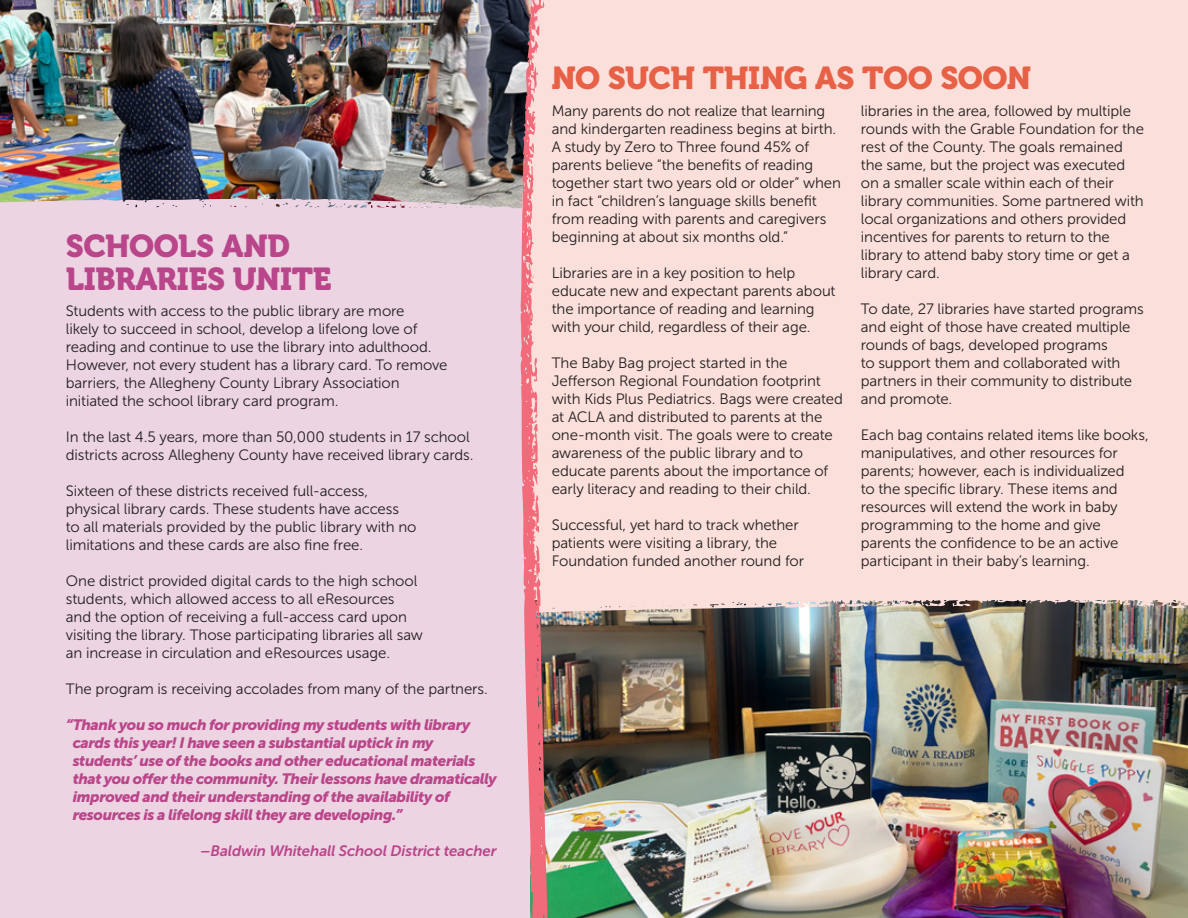
<style>
.page{position:relative;width:1188px;height:918px;background:#fff}
.page>*{position:absolute;margin:0;border:0;box-sizing:border-box;transform-origin:0 0}
.Headline_32{font:31.5px/33px "Museo 900";letter-spacing:-.01em;color:#b9468a}
.Headline_32-2{font:31.5px "Museo 900";letter-spacing:-.015em;color:#e76146}
.Body{font:15px/18px "Museo Sans 300";letter-spacing:-.005em;color:#231f20}
.Body-2{font:italic 15px/18px "Museo Sans 900";letter-spacing:-.025em;color:#b9468a}
.Body-3{font:italic 15px "Museo Sans 700";letter-spacing:-.01em;color:#b9468a}
</style>
<div class="page">
<img style="left:0;top:0;width:1188px;height:918px">
<p class="Headline_32" style="left:66px;top:229px;width:267px">SCHOOLS AND<br>LIBRARIES UNITE</p>
<p class="Body" style="left:66px;top:302px;width:383px">Students with access to the public library are more<br>likely to succeed in school, develop a lifelong love of reading and continue to use the library into adulthood.<br>However, not every student has a library card. To remove barriers, the Allegheny County Library Association initiated the school library card program.</p>
<p class="Body" style="left:66px;top:428px;width:409px">In the last 4.5 years, more than 50,000 students in 17 school districts across Allegheny County have received library cards.</p>
<p class="Body" style="left:66px;top:482px;width:352px">Sixteen of these districts received full-access, physical library cards. These students have access to all materials provided by the public library with no limitations and these cards are also fine free.</p>
<p class="Body" style="left:66px;top:572px;width:359px">One district provided digital cards to the high school students, which allowed access to all eResources and the option of receiving a full-access card upon visiting the library. Those participating libraries all saw an increase in circulation and eResources usage.</p>
<p class="Body" style="left:66px;top:680px;width:424px">The program is receiving accolades from many of the partners.</p>
<p class="Body-2" style="left:73px;top:716px;width:426px;text-indent:-7px">“Thank you so much for providing my students with library cards this year! I have seen a substantial uptick in my students’ use of the books and other educational materials that you offer the community. Their lessons have dramatically improved and their understanding of the availability of resources is a lifelong skill they are developing.”</p>
<p class="Body-3" style="left:200px;top:843px;width:298px">–Baldwin Whitehall School District teacher</p>
<p class="Headline_32-2" style="left:551px;top:60px;width:482px">NO SUCH THING AS TOO SOON</p>
<p class="Body" style="left:552px;top:102px;width:291px">Many parents do not realize that learning and kindergarten readiness begins at birth.<br>A study by Zero to Three found 45% of parents believe “the benefits of reading together start two years old or older” when in fact “children’s language skills benefit from reading with parents and caregivers beginning at about six months old.”</p>
<p class="Body" style="left:552px;top:264px;width:285px">Libraries are in a key position to help educate new and expectant parents about the importance of reading and learning with your child, regardless of their age.</p>
<p class="Body" style="left:552px;top:354px;width:293px">The Baby Bag project started in the Jefferson Regional Foundation footprint with Kids Plus Pediatrics. Bags were created at ACLA and distributed to parents at the one-month visit. The goals were to create awareness of the public library and to educate parents about the importance of early literacy and reading to their child.</p>
<p class="Body" style="left:552px;top:516px;width:254px">Successful, yet hard to track whether patients were visiting a library, the<br>Foundation funded another round for</p>
<p class="Body" style="left:861px;top:102px;width:285px">libraries in the area, followed by multiple rounds with the Grable Foundation for the rest of the County. The goals remained the same, but the project was executed on a smaller scale within each of their library communities. Some partnered with local organizations and others provided incentives for parents to return to the library to attend baby story time or get a library card.</p>
<p class="Body" style="left:861px;top:300px;width:285px">To date, 27 libraries have started programs and eight of those have created multiple rounds of bags, developed programs<br>to support them and collaborated with partners in their community to distribute and promote.</p>
<p class="Body" style="left:861px;top:426px;width:289px">Each bag contains related items like books, manipulatives, and other resources for parents; however, each is individualized<br>to the specific library. These items and resources will extend the work in baby programming to the home and give parents the confidence to be an active participant in their baby’s learning.</p>
</div>
